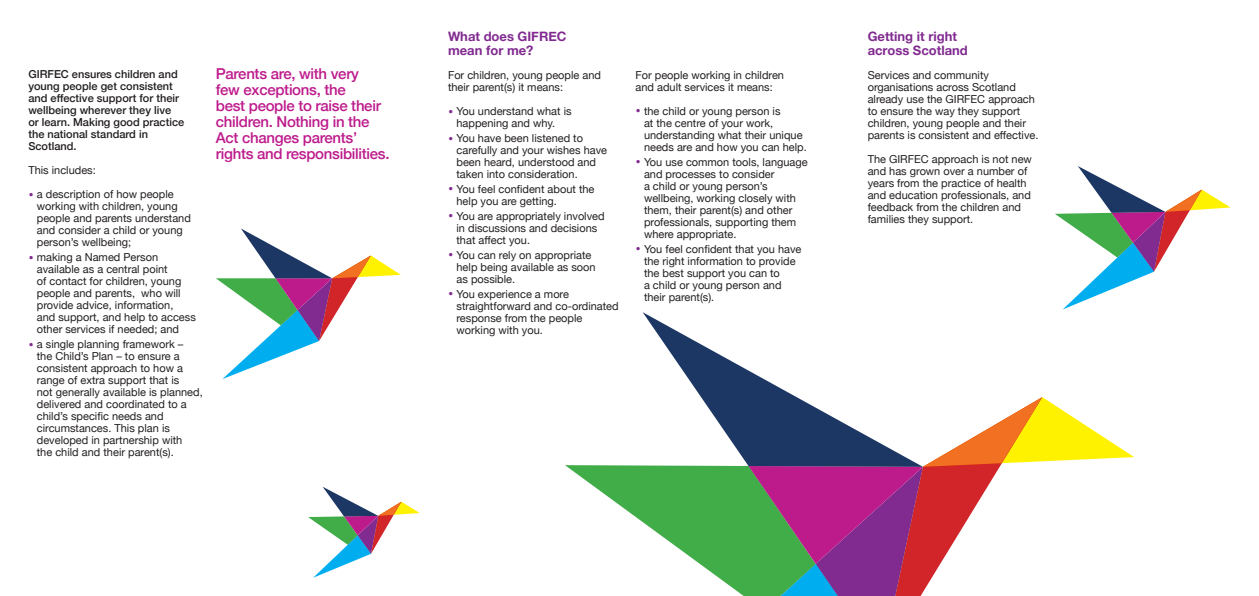
<style>
.page{position:relative;width:1259px;height:596px;background:#fff}
.page>*{position:absolute;margin:0;border:0;box-sizing:border-box;transform-origin:0 0}
.t1{font:500 15px/16px "Helvetica Neue";letter-spacing:-.02em;color:#bd1b8c}
.t2{font:700 13px "Helvetica Neue";color:#812a90}
.t3{font:11px/12px "Helvetica Neue";color:#231f20}
.t4{font:500 11px/12px "Helvetica Neue";color:#231f20}
.s1{font-size:15px;color:#812a90}
</style>
<div class="page">
<svg style="left:565px;top:465px;width:19px;height:14px"></svg>
<svg style="left:584px;top:397px;width:550px;height:198px"></svg>
<svg style="left:642px;top:312px;width:281px;height:154px"></svg>
<svg style="left:308px;top:487px;width:112px;height:90px"></svg>
<svg style="left:216px;top:228px;width:185px;height:151px"></svg>
<svg style="left:1055px;top:166px;width:175px;height:143px"></svg>
<p class="t4" style="left:28px;top:67px;width:157px">GIRFEC ensures children and young people get consistent and effective support for their wellbeing wherever they live or learn. Making good practice the national standard in<br>Scotland.</p>
<p class="t3" style="left:28px;top:165px;width:69px">This includes:</p>
<p class="t3" style="left:37px;top:189px;width:156px;text-indent:-9px"><span class="s1">•</span> a description of how people working with children, young people and parents understand and consider a child or young person’s wellbeing;</p>
<p class="t3" style="left:37px;top:252px;width:160px;text-indent:-9px"><span class="s1">•</span> making a Named Person available as a central point<br>of contact for children, young people and parents, who will provide advice, information,<br>and support, and help to access other services if needed; and</p>
<p class="t3" style="left:37px;top:338px;width:167px;text-indent:-9px"><span class="s1">•</span> a single planning framework –<br>the Child’s Plan – to ensure a consistent approach to how a range of extra support that is<br>not generally available is planned, delivered and coordinated to a child’s specific needs and circumstances. This plan is developed in partnership with<br>the child and their parent(s).</p>
<p class="t1" style="left:216px;top:64px;width:175px">Parents are, with very<br>few exceptions, the<br>best people to raise their children. Nothing in the<br>Act changes parents’ rights and responsibilities.</p>
<p class="t2" style="left:448px;top:26px;width:120px">What does GIFREC</p>
<p class="t2" style="left:448px;top:40px;width:87px">mean for me?</p>
<p class="t3" style="left:448px;top:70px;width:155px">For children, young people and their parent(s) it means:</p>
<p class="t3" style="left:456px;top:106px;width:117px;text-indent:-9px"><span class="s1">•</span> You understand what is happening and why.</p>
<p class="t3" style="left:456px;top:133px;width:152px;text-indent:-9px"><span class="s1">•</span> You have been listened to carefully and your wishes have been heard, understood and taken into consideration.</p>
<p class="t3" style="left:456px;top:183px;width:139px;text-indent:-9px"><span class="s1">•</span> You feel confident about the help you are getting.</p>
<p class="t3" style="left:456px;top:210px;width:150px;text-indent:-9px"><span class="s1">•</span> You are appropriately involved in discussions and decisions that affect you.</p>
<p class="t3" style="left:456px;top:249px;width:141px;text-indent:-9px"><span class="s1">•</span> You can rely on appropriate help being available as soon as possible.</p>
<p class="t3" style="left:456px;top:288px;width:164px;text-indent:-9px"><span class="s1">•</span> You experience a more straightforward and co-ordinated response from the people working with you.</p>
<p class="t3" style="left:635px;top:70px;width:150px">For people working in children and adult services it means:</p>
<p class="t3" style="left:644px;top:106px;width:164px;text-indent:-9px"><span class="s1">•</span> the child or young person is<br>at the centre of your work, understanding what their unique needs are and how you can help.</p>
<p class="t3" style="left:644px;top:156px;width:165px;text-indent:-9px"><span class="s1">•</span> You use common tools, language and processes to consider<br>a child or young person’s wellbeing, working closely with them, their parent(s) and other professionals, supporting them where appropriate.</p>
<p class="t3" style="left:644px;top:243px;width:159px;text-indent:-9px"><span class="s1">•</span> You feel confident that you have the right information to provide the best support you can to<br>a child or young person and their parent(s).</p>
<p class="t2" style="left:867px;top:26px;width:91px">Getting it right</p>
<p class="t2" style="left:867px;top:40px;width:102px">across Scotland</p>
<p class="t3" style="left:867px;top:70px;width:172px">Services and community organisations across Scotland already use the GIRFEC approach to ensure the way they support children, young people and their parents is consistent and effective.</p>
<p class="t3" style="left:867px;top:154px;width:166px">The GIRFEC approach is not new and has grown over a number of years from the practice of health and education professionals, and feedback from the children and families they support.</p>
</div>
